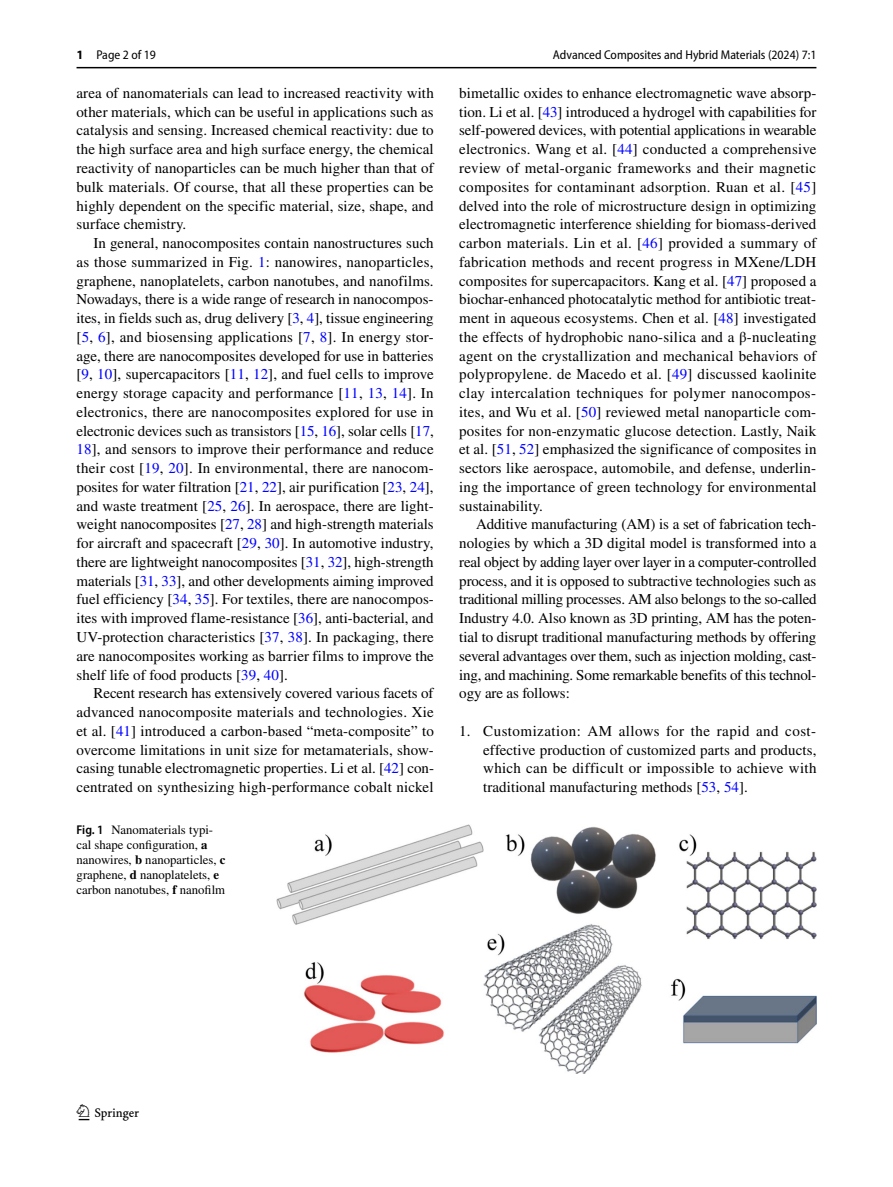
<style>
.page{position:relative;width:893px;height:1187px;background:#fff}
.page>*{position:absolute;margin:0;border:0;box-sizing:border-box;transform-origin:0 0}
.t1{font:22.5px "Springnew Regular 2";color:#000}
.t2{font:15px/18.8px "STIX";letter-spacing:.005em;color:#000;text-align:justify}
.t3{font:12.75px/15px "STIX";color:#000}
.t4{font:semi-condensed 12.75px "Myriad Pro";color:#000}
.s1{font-weight:700;font-stretch:normal}
.s2{color:#00f}
.s3{font-family:"Myriad Pro";font-weight:600;font-stretch:semi-condensed}
.s4{font-weight:700}
</style>
<div class="page">
<hr style="left:77px;top:67px;width:739px;height:1px;background:#000">
<img style="left:276px;top:824px;width:540px;height:249px">
<p class="t4" style="left:77px;top:48px;width:81px"><span class="s1">1</span> Page 2 of 19</p>
<p class="t2" style="left:77px;top:84px;width:359px">area of nanomaterials can lead to increased reactivity with other materials, which can be useful in applications such as catalysis and sensing. Increased chemical reactivity: due to the high surface area and high surface energy, the chemical reactivity of nanoparticles can be much higher than that of bulk materials. Of course, that all these properties can be highly dependent on the specific material, size, shape, and surface chemistry.</p>
<p class="t2" style="left:76px;top:234px;width:359px;text-indent:17px">In general, nanocomposites contain nanostructures such as those summarized in Fig. <span class="s2">1</span>: nanowires, nanoparticles, graphene, nanoplatelets, carbon nanotubes, and nanofilms.<br>Nowadays, there is a wide range of research in nanocompos&shy;ites, in fields such as, drug delivery [<span class="s2">3</span>, <span class="s2">4</span>], tissue engineering [<span class="s2">5</span>, <span class="s2">6</span>], and biosensing applications [<span class="s2">7</span>, <span class="s2">8</span>]. In energy stor&shy;age, there are nanocomposites developed for use in batteries [<span class="s2">9</span>, <span class="s2">10</span>], supercapacitors [<span class="s2">11</span>, <span class="s2">12</span>], and fuel cells to improve energy storage capacity and performance [<span class="s2">11</span>, <span class="s2">13</span>, <span class="s2">14</span>]. In electronics, there are nanocomposites explored for use in electronic devices such as transistors [<span class="s2">15</span>, <span class="s2">16</span>], solar cells [<span class="s2">17</span>, <span class="s2">18</span>], and sensors to improve their performance and reduce their cost [<span class="s2">19</span>, <span class="s2">20</span>]. In environmental, there are nanocom&shy;posites for water filtration [<span class="s2">21</span>, <span class="s2">22</span>], air purification [<span class="s2">23</span>, <span class="s2">24</span>], and waste treatment [<span class="s2">25</span>, <span class="s2">26</span>]. In aerospace, there are light&shy;weight nanocomposites [<span class="s2">27</span>, <span class="s2">28</span>] and high-strength materials for aircraft and spacecraft [<span class="s2">29</span>, <span class="s2">30</span>]. In automotive industry, there are lightweight nanocomposites [<span class="s2">31</span>, <span class="s2">32</span>], high-strength materials [<span class="s2">31</span>, <span class="s2">33</span>], and other developments aiming improved fuel efficiency [<span class="s2">34</span>, <span class="s2">35</span>]. For textiles, there are nanocompos&shy;ites with improved flame-resistance [<span class="s2">36</span>], anti-bacterial, and UV-protection characteristics [<span class="s2">37</span>, <span class="s2">38</span>]. In packaging, there are nanocomposites working as barrier films to improve the shelf life of food products [<span class="s2">39</span>, <span class="s2">40</span>].</p>
<p class="t2" style="left:77px;top:684px;width:359px;text-indent:17px">Recent research has extensively covered various facets of advanced nanocomposite materials and technologies. Xie et al. [<span class="s2">41</span>] introduced a carbon-based “meta-composite” to overcome limitations in unit size for metamaterials, show&shy;casing tunable electromagnetic properties. Li et al. [<span class="s2">42</span>] con&shy;centrated on synthesizing high-performance cobalt nickel</p>
<p class="t3" style="left:77px;top:823px;width:151px"><span class="s3">Fig. 1</span> Nanomaterials typi&shy;cal shape configuration, <span class="s4">a </span>nanowires, <span class="s4">b</span> nanoparticles, <span class="s4">c </span>graphene, <span class="s4">d</span> nanoplatelets, <span class="s4">e </span>carbon nanotubes, <span class="s4">f</span> nanofilm</p>
<p class="t4" style="left:553px;top:48px;width:265px">Advanced Composites and Hybrid Materials (2024) 7:1</p>
<p class="t2" style="left:459px;top:84px;width:359px">bimetallic oxides to enhance electromagnetic wave absorp&shy;tion. Li et al. [<span class="s2">43</span>] introduced a hydrogel with capabilities for self-powered devices, with potential applications in wearable electronics. Wang et al. [<span class="s2">44</span>] conducted a comprehensive review of metal-organic frameworks and their magnetic composites for contaminant adsorption. Ruan et al. [<span class="s2">45</span>] delved into the role of microstructure design in optimizing electromagnetic interference shielding for biomass-derived carbon materials. Lin et al. [<span class="s2">46</span>] provided a summary of fabrication methods and recent progress in MXene/LDH composites for supercapacitors. Kang et al. [<span class="s2">47</span>] proposed a biochar-enhanced photocatalytic method for antibiotic treat&shy;ment in aqueous ecosystems. Chen et al. [<span class="s2">48</span>] investigated the effects of hydrophobic nano-silica and a β-nucleating agent on the crystallization and mechanical behaviors of polypropylene. de Macedo et al. [<span class="s2">49</span>] discussed kaolinite clay intercalation techniques for polymer nanocompos&shy;ites, and Wu et al. [<span class="s2">50</span>] reviewed metal nanoparticle com&shy;posites for non-enzymatic glucose detection. Lastly, Naik et al. [<span class="s2">51</span>, <span class="s2">52</span>] emphasized the significance of composites in sectors like aerospace, automobile, and defense, underlin&shy;ing the importance of green technology for environmental sustainability.</p>
<p class="t2" style="left:459px;top:516px;width:359px;text-indent:17px">Additive manufacturing (AM) is a set of fabrication tech&shy;nologies by which a 3D digital model is transformed into a real object by adding layer over layer in a computer-controlled process, and it is opposed to subtractive technologies such as traditional milling processes. AM also belongs to the so-called Industry 4.0. Also known as 3D printing, AM has the poten&shy;tial to disrupt traditional manufacturing methods by offering several advantages over them, such as injection molding, cast&shy;ing, and machining. Some remarkable benefits of this technol&shy;ogy are as follows:</p>
<p class="t2" style="left:483px;top:722px;width:335px;text-indent:-24px">1. Customization: AM allows for the rapid and cost&shy;effective production of customized parts and products, which can be difficult or impossible to achieve with traditional manufacturing methods [<span class="s2">53</span>, <span class="s2">54</span>].</p>
<h1 class="t1" style="left:79px;top:1104px;width:62px">1 3</h1>
</div>
